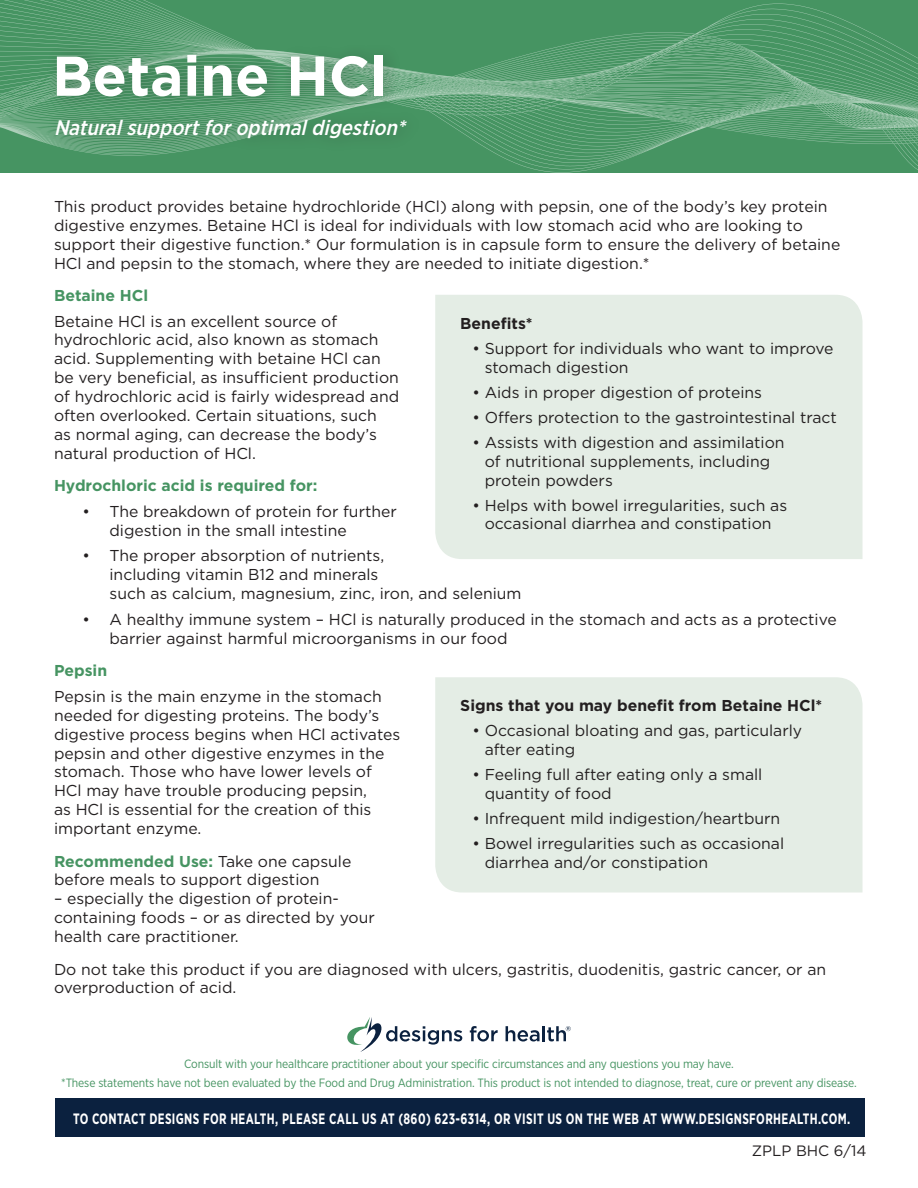
<style>
.page{position:relative;width:918px;height:1188px;background:#fff}
.page>*{position:absolute;margin:0;border:0;box-sizing:border-box;transform-origin:0 0}
.t1{font:700 55.95px "Gotham";color:#fff}
.t2{font:italic 500 21px "Gotham Narrow";color:#fff}
.t3{font:15.75px/18.9px "Gotham";color:#231f20}
.t4{font:700 15.75px "Gotham";color:#469462}
.t5{font:700 15.75px "Gotham";color:#231f20}
.t6{font:700 15px "Gotham Narrow";letter-spacing:.03em;color:#fff;scale:.8 1}
.t7{font:15px "Gotham";color:#231f20}
.t8{font:12px "Gotham Narrow";letter-spacing:-.01em;color:#469462}
.s1{font-weight:700;color:#469462}
</style>
<div class="page">
<svg style="left:1px;top:0;width:917px;height:173px;background:#4d9868"></svg>
<img style="left:0;top:99px;width:386px;height:57px">
<img style="left:0;top:108px;width:918px;height:20px">
<img style="left:0;top:0;width:778px;height:69px">
<img style="left:0;top:77px;width:796px;height:19px">
<img style="left:2px;top:93px;width:825px;height:17px">
<img style="left:212px;top:34px;width:539px;height:49px">
<img style="left:402px;top:90px;width:422px;height:3px">
<div style="left:55px;top:1098px;width:810px;height:39px;background:#0b213f"></div>
<svg style="left:347px;top:1017px;width:115px;height:35px"></svg>
<svg style="left:470px;top:1026px;width:28px;height:16px"></svg>
<svg style="left:506px;top:1026px;width:34px;height:16px"></svg>
<hr style="left:542px;top:1026px;width:3px;height:15px;background:#0b213f">
<svg style="left:547px;top:1026px;width:24px;height:15px"></svg>
<div style="left:45px;top:42px;width:357px;height:71px;background:#231f20;opacity:.25"></div>
<div style="left:45px;top:107px;width:379px;height:48px;background:#231f20;opacity:.25"></div>
<div style="left:435px;top:295px;width:427px;height:264px;background:#e4ede5"></div>
<div style="left:435px;top:677px;width:427px;height:215px;background:#e4ede5"></div>
<p class="t1" style="left:52px;top:39px;width:336px">Betaine HCl</p>
<p class="t2" style="left:54px;top:115px;width:358px">Naturalsupportforoptimaldigestion*</p>
<p class="t3" style="left:54px;top:196px;width:788px">This product provides betaine hydrochloride (HCl) along with pepsin, one of the body’s key protein digestive enzymes. Betaine HCl is ideal for individuals with low stomach acid who are looking to support their digestive function.* Our formulation is in capsule form to ensure the delivery of betaine HCl and pepsin to the stomach, where they are needed to initiate digestion.*</p>
<p class="t4" style="left:54px;top:285px;width:96px">Betaine HCl</p>
<p class="t3" style="left:54px;top:311px;width:347px">Betaine HCl is an excellent source of hydrochloric acid, also known as stomach acid. Supplementing with betaine HCl can be very beneficial, as insufficient production of hydrochloric acid is fairly widespread and often overlooked. Certain situations, such<br>as normal aging, can decrease the body’s natural production of HCl.</p>
<p class="t4" style="left:54px;top:475px;width:265px">Hydrochloric acid is required for:</p>
<p class="t3" style="left:110px;top:502px;width:289px;text-indent:-27px">• The breakdown of protein for further digestion in the small intestine</p>
<p class="t3" style="left:110px;top:546px;width:414px;text-indent:-27px">• The proper absorption of nutrients,<br>including vitamin B12 and minerals<br>such as calcium, magnesium, zinc, iron, and selenium</p>
<p class="t3" style="left:110px;top:610px;width:729px;text-indent:-27px">• A healthy immune system – HCl is naturally produced in the stomach and acts as a protective barrier against harmful microorganisms in our food</p>
<p class="t4" style="left:54px;top:660px;width:55px">Pepsin</p>
<p class="t3" style="left:54px;top:687px;width:348px">Pepsin is the main enzyme in the stomach needed for digesting proteins. The body’s digestive process begins when HCl activates pepsin and other digestive enzymes in the stomach. Those who have lower levels of HCl may have trouble producing pepsin,<br>as HCl is essential for the creation of this important enzyme.</p>
<p class="t3" style="left:54px;top:851px;width:299px"><span class="s1">Recommended Use:</span> Take one capsule before meals to support digestion</p>
<p class="t3" style="left:54px;top:889px;width:322px">– especially the digestion of protein&shy;containing foods – or as directed by your health care practitioner.</p>
<p class="t3" style="left:54px;top:959px;width:774px">Do not take this product if you are diagnosed with ulcers, gastritis, duodenitis, gastric cancer, or an overproduction of acid.</p>
<p class="t5" style="left:460px;top:313px;width:74px">Benefits*</p>
<p class="t3" style="left:485px;top:338px;width:350px;text-indent:-12px">• Support for individuals who want to improve stomach digestion</p>
<p class="t3" style="left:472px;top:382px;width:291px">• Aids in proper digestion of proteins</p>
<p class="t3" style="left:472px;top:407px;width:366px">• Offers protection to the gastrointestinal tract</p>
<p class="t3" style="left:485px;top:432px;width:301px;text-indent:-12px">• Assists with digestion and assimilation of nutritional supplements, including protein powders</p>
<p class="t3" style="left:472px;top:495px;width:316px;text-align:center">• Helps with bowel irregularities, such as occasional diarrhea and constipation</p>
<p class="t5" style="left:460px;top:695px;width:364px">Signs that you may benefit from Betaine HCl*</p>
<p class="t3" style="left:485px;top:721px;width:319px;text-indent:-12px">• Occasional bloating and gas, particularly after eating</p>
<p class="t3" style="left:485px;top:765px;width:279px;text-indent:-12px">• Feeling full after eating only a small quantity of food</p>
<p class="t3" style="left:472px;top:809px;width:309px">• Infrequent mild indigestion/heartburn</p>
<p class="t3" style="left:485px;top:834px;width:301px;text-indent:-12px">• Bowel irregularities such as occasional diarrhea and/or constipation</p>
<p class="t8" style="left:184px;top:1057px;width:551px">Consult with your healthcare practitioner about your specific circumstances and any questions you may have.</p>
<p class="t8" style="left:61px;top:1075px;width:797px">*These statements have not been evaluated by the Food and Drug Administration. This product is not intended to diagnose, treat, cure or prevent any disease.</p>
<p class="t6" style="left:73px;top:1109px;width:973px">TO CONTACT DESIGNS FOR HEALTH, PLEASE CALL US AT (860) 623-6314, OR VISIT US ON THE WEB AT WWW.DESIGNSFORHEALTH.COM.</p>
<p class="t7" style="left:752px;top:1141px;width:116px">ZPLP BHC 6/14</p>
</div>
